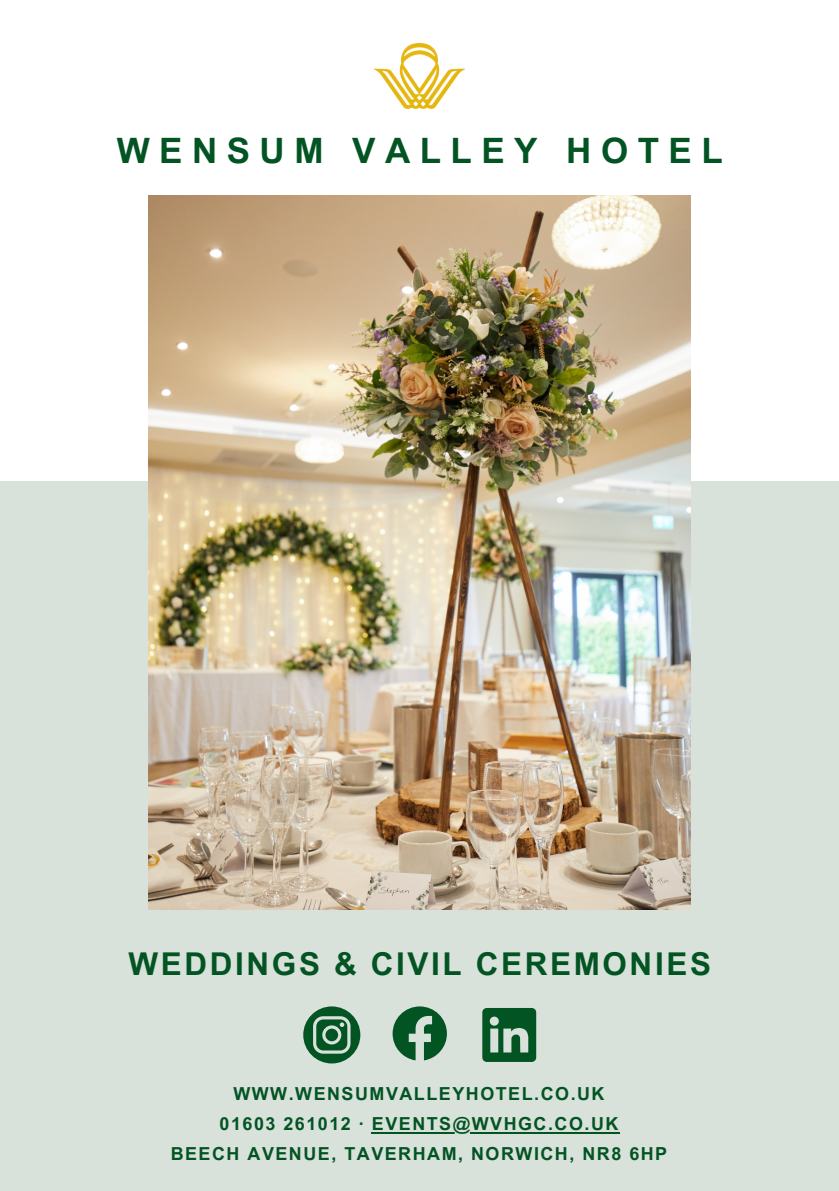
<style>
.page{position:relative;width:839px;height:1191px;background:#fff}
.page>*{position:absolute;margin:0;border:0;box-sizing:border-box;transform-origin:0 0}
.t1{font:700 35px "Arial MT Pro";letter-spacing:.27em;color:#035423}
.t2{font:700 31.4px "Arial MT Pro";letter-spacing:.085em;color:#035423}
.t3{font:700 18px "Arial MT Pro";letter-spacing:.085em;color:#035423}
</style>
<div class="page">
<div style="left:0;top:481px;width:838px;height:710px;background:#d9e1db"></div>
<img style="left:149px;top:195px;width:541px;height:714px">
<img style="left:374px;top:43px;width:91px;height:66px">
<svg style="left:392px;top:1006px;width:54px;height:54px"></svg>
<svg style="left:303px;top:1006px;width:57px;height:57px"></svg>
<svg style="left:482px;top:1008px;width:54px;height:54px"></svg>
<hr style="left:372px;top:1132px;width:248px;height:1px;background:#035423">
<p class="t1" style="left:117px;top:138px;width:607px">WENSUM VALLEY HOTEL</p>
<p class="t2" style="left:128px;top:952px;width:584px">WEDDINGS &amp; CIVIL CEREMONIES</p>
<p class="t3" style="left:233px;top:1087px;width:373px">WWW.WENSUMVALLEYHOTEL.CO.UK</p>
<p class="t3" style="left:219px;top:1117px;width:400px">01603 261012 · EVENTS@WVHGC.CO.UK</p>
<p class="t3" style="left:171px;top:1147px;width:498px">BEECH AVENUE, TAVERHAM, NORWICH, NR8 6HP</p>
</div>
